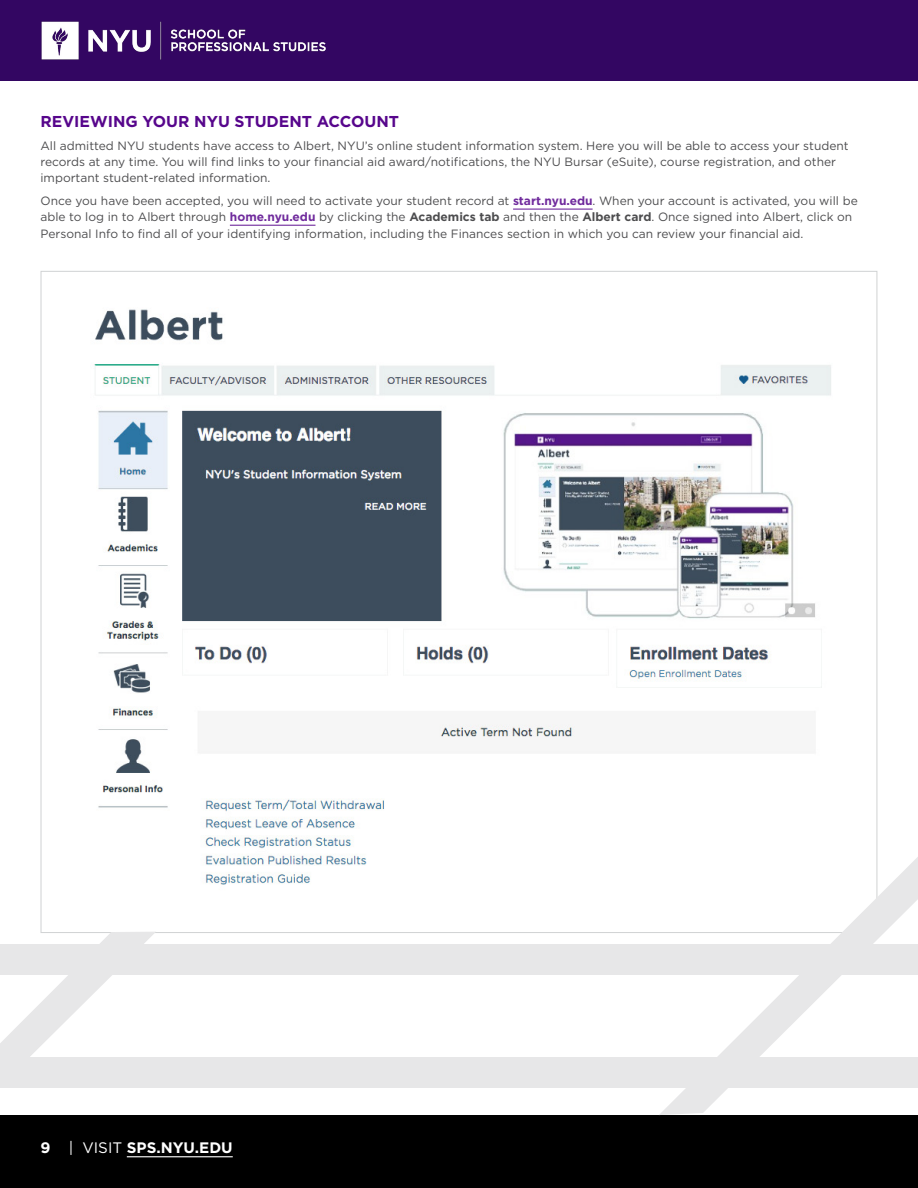
<style>
.page{position:relative;width:918px;height:1188px;background:#fff}
.page>*{position:absolute;margin:0;border:0;box-sizing:border-box;transform-origin:0 0}
._01b_-_Int_-_H2_Header_Purple{font:700 15.75px "Gotham";color:#57068c}
.t1{font:700 15.15px "Gotham";color:#fff}
._02h_-_Int_-_Course_Description_Span{font:12px/16.2px "Gotham";color:#4d4d4f}
.s1{font-weight:700;color:#702b9d}
.s2{font-weight:700}
.s3{font-weight:400}
</style>
<div class="page">
<div style="left:0;top:0;width:918px;height:81px;background:#330662"></div>
<div style="left:0;top:1115px;width:918px;height:73px;background:#000"></div>
<img style="left:41px;top:21px;width:285px;height:39px">
<hr style="left:513px;top:209px;width:80px;height:1px;background:#702b9d">
<hr style="left:230px;top:225px;width:85px;height:1px;background:#702b9d">
<img style="left:94px;top:309px;width:737px;height:576px">
<div style="left:0;top:944px;width:918px;height:31px;background:#e7e7e8"></div>
<svg style="left:0;top:932px;width:156px;height:125px"></svg>
<svg style="left:659px;top:857px;width:259px;height:258px"></svg>
<div style="left:0;top:1057px;width:918px;height:31px;background:#e7e7e8"></div>
<hr style="left:127px;top:1156px;width:106px;height:1px;background:#fff">
<h2 class="_01b_-_Int_-_H2_Header_Purple" style="left:40px;top:111px;width:360px">REVIEWING YOUR NYU STUDENT ACCOUNT</h2>
<p class="_02h_-_Int_-_Course_Description_Span" style="left:40px;top:138px;width:810px">All admitted NYU students have access to Albert, NYU’s online student information system. Here you will be able to access your student records at any time. You will find links to your financial aid award/notifications, the NYU Bursar (eSuite), course registration, and other important student-related information.</p>
<p class="_02h_-_Int_-_Course_Description_Span" style="left:40px;top:193px;width:819px">Once you have been accepted, you will need to activate your student record at <span class="s1">start.nyu.edu</span>. When your account is activated, you will be able to log in to Albert through <span class="s1">home.nyu.edu</span> by clicking the <span class="s2">Academics tab</span> and then the <span class="s2">Albert card</span>. Once signed into Albert, click on<br>Personal Info to find all of your identifying information, including the Finances section in which you can review your financial aid.</p>
<p class="t1" style="left:40px;top:1138px;width:194px">9 <span class="s3">| VISIT</span> SPS.NYU.EDU</p>
</div>
